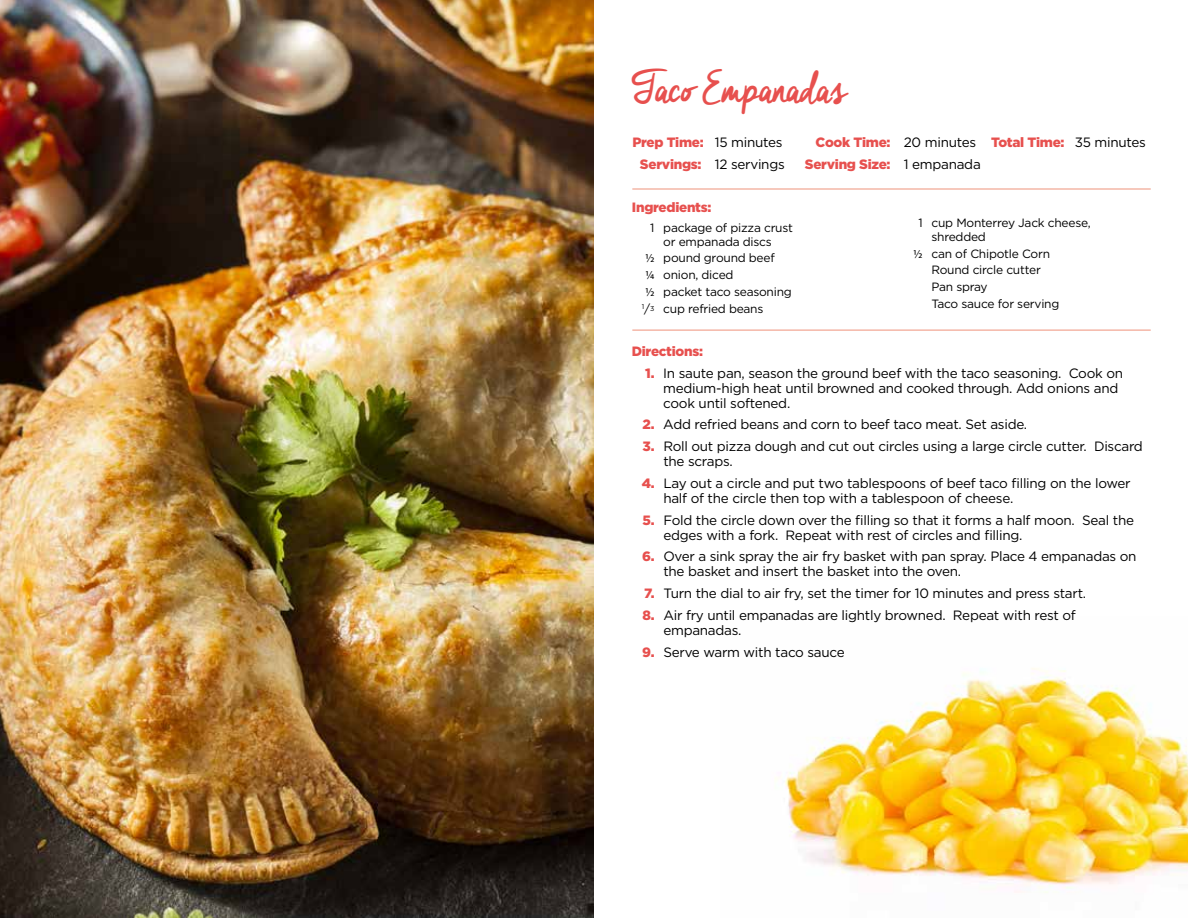
<style>
.page{position:relative;width:1188px;height:918px;background:#fff}
.page>*{position:absolute;margin:0;border:0;box-sizing:border-box;transform-origin:0 0}
.t1{font:45px "Cheddar Jack";letter-spacing:-.04em;color:#e7504e}
.t2{font:13.5px/15px "Gotham";letter-spacing:-.02em;color:#000}
.t3{font:900 13.5px "Gotham";letter-spacing:-.02em;color:#e7504e}
.t4{font:12px/16.8px "Gotham";letter-spacing:-.02em;color:#000}
.s1{font-weight:400;color:#000}
.s2{font-weight:900;color:#e7504e}
.s3{font-family:"Myriad Pro"}
</style>
<div class="page">
<img style="left:775px;top:668px;width:413px;height:225px">
<img style="left:0;top:0;width:594px;height:918px">
<hr style="left:632px;top:188px;width:519px;height:2px;background:#f4b6a7">
<hr style="left:632px;top:329px;width:519px;height:2px;background:#f4b6a7">
<h1 class="t1" style="left:632px;top:65px;width:217px">Taco Empanadas</h1>
<p class="t3" style="left:632px;top:134px;width:152px">Prep Time: <span class="s1">15 minutes</span></p>
<p class="t3" style="left:816px;top:134px;width:332px">Cook Time: <span class="s1">20 minutes</span> Total Time: <span class="s1">35 minutes</span></p>
<p class="t2" style="left:640px;top:156px;width:146px"><span class="s2">Servings:</span> 12 servings</p>
<p class="t3" style="left:805px;top:156px;width:178px">Serving Size: <span class="s1">1 empanada</span></p>
<p class="t3" style="left:632px;top:199px;width:81px">Ingredients:</p>
<p class="t4" style="left:663px;top:221px;width:131px;line-height:13.5px;text-indent:-13px">1 package of pizza crust or empanada discs</p>
<p class="t4" style="left:642px;top:250px;width:151px"><span class="s3">½</span> pound ground beef<br><span class="s3">¼</span> onion, diced<br><span class="s3">½</span> packet taco seasoning<br><sup>1</sup>/<sup>3</sup> cup refried beans</p>
<p class="t4" style="left:932px;top:216px;width:161px;line-height:13.5px;text-indent:-13px">1 cup Monterrey Jack cheese, shredded</p>
<p class="t4" style="left:932px;top:245px;width:129px;text-indent:-18px"><span class="s3">½</span> can of Chipotle Corn<br>Round circle cutter<br>Pan spray<br>Taco sauce for serving</p>
<p class="t3" style="left:632px;top:343px;width:73px">Directions:</p>
<p class="t2" style="left:663px;top:365px;width:461px;text-indent:-18px"><span class="s2">1.</span> In saute pan, season the ground beef with the taco seasoning. Cook on medium-high heat until browned and cooked through. Add onions and cook until softened.</p>
<p class="t2" style="left:643px;top:417px;width:386px"><span class="s2">2.</span> Add refried beans and corn to beef taco meat. Set aside.</p>
<p class="t2" style="left:663px;top:439px;width:481px;text-indent:-21px"><span class="s2">3.</span> Roll out pizza dough and cut out circles using a large circle cutter. Discard the scraps.</p>
<p class="t2" style="left:663px;top:475px;width:469px;text-indent:-22px"><span class="s2">4.</span> Lay out a circle and put two tablespoons of beef taco filling on the lower half of the circle then top with a tablespoon of cheese.</p>
<p class="t2" style="left:663px;top:512px;width:472px;text-indent:-21px"><span class="s2">5.</span> Fold the circle down over the filling so that it forms a half moon. Seal the edges with a fork. Repeat with rest of circles and filling.</p>
<p class="t2" style="left:663px;top:549px;width:475px;text-indent:-21px"><span class="s2">6.</span> Over a sink spray the air fry basket with pan spray. Place 4 empanadas on the basket and insert the basket into the oven.</p>
<p class="t2" style="left:644px;top:586px;width:444px"><span class="s2">7.</span> Turn the dial to air fry, set the timer for 10 minutes and press start.</p>
<p class="t2" style="left:663px;top:607px;width:414px;text-indent:-21px"><span class="s2">8.</span> Air fry until empanadas are lightly browned. Repeat with rest of empanadas.</p>
<p class="t2" style="left:642px;top:644px;width:204px"><span class="s2">9.</span> Serve warm with taco sauce</p>
</div>
